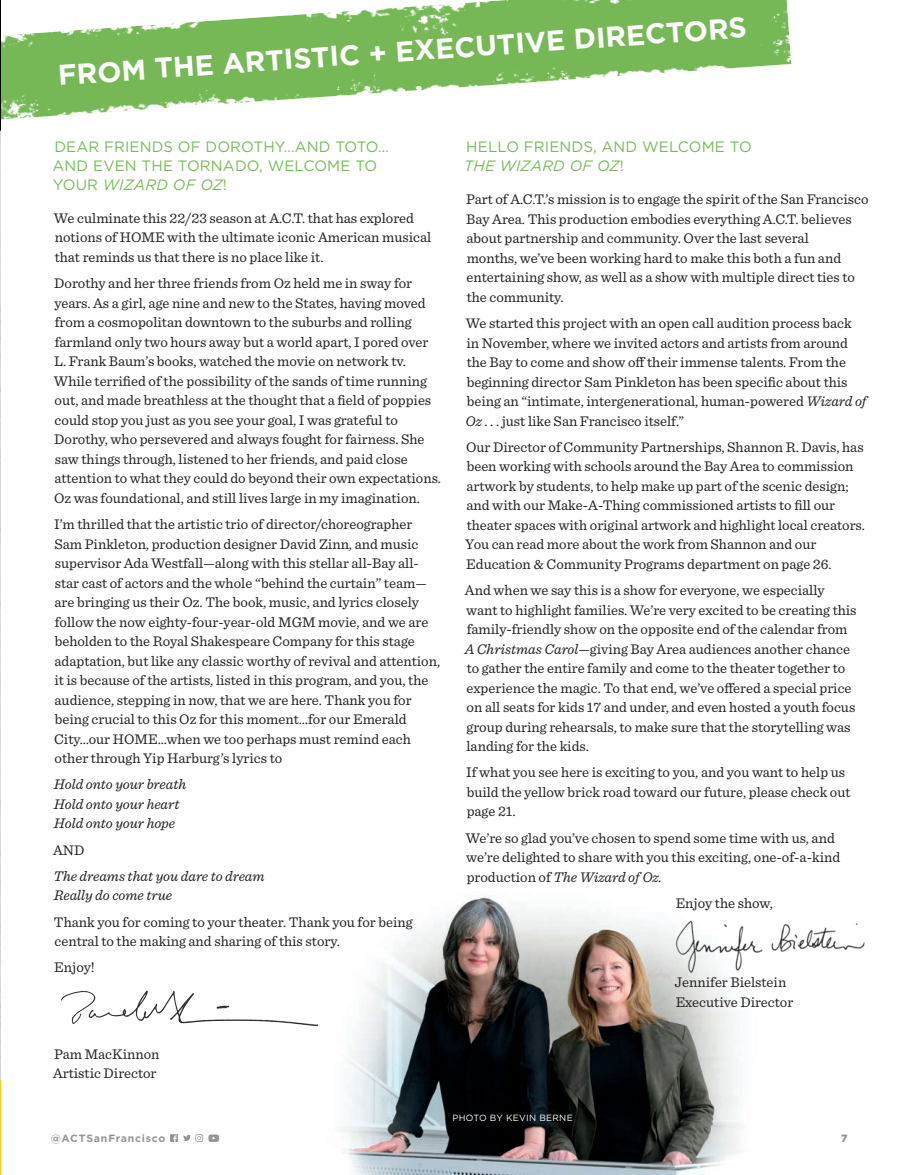
<style>
.page{position:relative;width:905px;height:1175px;background:#fff}
.page>*{position:absolute;margin:0;border:0;box-sizing:border-box;transform-origin:0 0}
.t1{font:700 28.5px "Gotham";color:#fff}
.t2{font:15px/18.8px "Gotham";letter-spacing:.01em;color:#75bc56}
.letter_body{font:14.7px/19.5px "Sentinel";color:#231f20}
.letter_body-2{font:italic 14.7px "Sentinel";color:#231f20}
.t3{font:700 10.5px "Gotham";letter-spacing:.075em;color:#939598}
.t4{font:900 10.5px "Gotham";color:#939598}
.Photo_Credit{font:9px "Gotham";letter-spacing:.03em;color:#fff}
.s1{font-style:italic}
</style>
<div class="page">
<img style="left:1px;top:0;width:790px;height:120px">
<img style="left:0;top:179px;width:1px;height:870px">
<svg style="left:0;top:0;width:1px;height:179px"></svg>
<svg style="left:0;top:1049px;width:1px;height:126px"></svg>
<img style="left:338px;top:895px;width:403px;height:279px">
<img style="left:669px;top:911px;width:196px;height:63px">
<img style="left:61px;top:977px;width:288px;height:62px">
<svg style="left:170px;top:1134px;width:49px;height:8px"></svg>
<p class="t1" style="left:57px;top:56px;width:691px;rotate:-4deg">FROM THE ARTISTIC + EXECUTIVE DIRECTORS</p>
<p class="t2" style="left:53px;top:137px;width:338px">DEAR FRIENDS OF DOROTHY…AND TOTO…<br>AND EVEN THE TORNADO, WELCOME TO<br>YOUR <span class="s1">WIZARD OF OZ</span>!</p>
<p class="letter_body" style="left:54px;top:207px;width:379px">We culminate this 22/23 season at A.C.T. that has explored notions of HOME with the ultimate iconic American musical that reminds us that there is no place like it.</p>
<p class="letter_body" style="left:54px;top:273px;width:388px">Dorothy and her three friends from Oz held me in sway for years. As a girl, age nine and new to the States, having moved from a cosmopolitan downtown to the suburbs and rolling farmland only two hours away but a world apart, I pored over L. Frank Baum’s books, watched the movie on network tv.<br>While terrified of the possibility of the sands of time running out, and made breathless at the thought that a field of poppies could stop you just as you see your goal, I was grateful to Dorothy, who persevered and always fought for fairness. She saw things through, listened to her friends, and paid close attention to what they could do beyond their own expectations.<br>Oz was foundational, and still lives large in my imagination.</p>
<p class="letter_body" style="left:54px;top:513px;width:387px">I’m thrilled that the artistic trio of director/choreographer Sam Pinkleton, production designer David Zinn, and music supervisor Ada Westfall—along with this stellar all-Bay all&shy;star cast of actors and the whole “behind the curtain” team— are bringing us their Oz. The book, music, and lyrics closely follow the now eighty-four-year-old MGM movie, and we are beholden to the Royal Shakespeare Company for this stage adaptation, but like any classic worthy of revival and attention, it is because of the artists, listed in this program, and you, the audience, stepping in now, that we are here. Thank you for being crucial to this Oz for this moment…for our Emerald City…our HOME…when we too perhaps must remind each other through Yip Harburg’s lyrics to</p>
<p class="letter_body-2" style="left:54px;top:773px;width:134px">Hold onto your breath</p>
<p class="letter_body-2" style="left:54px;top:793px;width:127px">Hold onto your heart</p>
<p class="letter_body-2" style="left:54px;top:812px;width:123px">Hold onto your hope</p>
<p class="letter_body" style="left:53px;top:839px;width:33px">AND</p>
<p class="letter_body-2" style="left:53px;top:865px;width:213px">The dreams that you dare to dream</p>
<p class="letter_body-2" style="left:54px;top:884px;width:120px">Really do come true</p>
<p class="letter_body" style="left:54px;top:911px;width:360px">Thank you for coming to your theater. Thank you for being central to the making and sharing of this story.</p>
<p class="letter_body" style="left:54px;top:956px;width:42px">Enjoy!</p>
<p class="t2" style="left:464px;top:137px;width:289px">HELLO FRIENDS, AND WELCOME TO<br><span class="s1">THE WIZARD OF OZ</span>!</p>
<p class="letter_body" style="left:466px;top:189px;width:404px">Part of A.C.T.’s mission is to engage the spirit of the San Francisco Bay Area. This production embodies everything A.C.T. believes about partnership and community. Over the last several<br>months, we’ve been working hard to make this both a fun and entertaining show, as well as a show with multiple direct ties to the community.</p>
<p class="letter_body" style="left:465px;top:312px;width:402px">We started this project with an open call audition process back in November, where we invited actors and artists from around the Bay to come and show off their immense talents. From the beginning director Sam Pinkleton has been specific about this being an “intimate, intergenerational, human-powered <span class="s1">Wizard of Oz</span> . . . just like San Francisco itself.”</p>
<p class="letter_body" style="left:465px;top:436px;width:401px">Our Director of Community Partnerships, Shannon R. Davis, has been working with schools around the Bay Area to commission artwork by students, to help make up part of the scenic design; and with our Make-A-Thing commissioned artists to fill our theater spaces with original artwork and highlight local creators.<br>You can read more about the work from Shannon and our Education &amp; Community Programs department on page 26.</p>
<p class="letter_body" style="left:464px;top:579px;width:393px">And when we say this is a show for everyone, we especially want to highlight families. We’re very excited to be creating this family-friendly show on the opposite end of the calendar from <span class="s1">A Christmas Carol</span>—giving Bay Area audiences another chance to gather the entire family and come to the theater together to experience the magic. To that end, we’ve offered a special price on all seats for kids 17 and under, and even hosted a youth focus group during rehearsals, to make sure that the storytelling was landing for the kids.</p>
<p class="letter_body" style="left:466px;top:761px;width:386px">If what you see here is exciting to you, and you want to help us build the yellow brick road toward our future, please check out page 21.</p>
<p class="letter_body" style="left:466px;top:827px;width:376px">We’re so glad you’ve chosen to spend some time with us, and we’re delighted to share with you this exciting, one-of-a-kind production of <span class="s1">The Wizard of Oz.</span></p>
<p class="letter_body" style="left:675px;top:892px;width:99px">Enjoy the show,</p>
<p class="letter_body" style="left:674px;top:971px;width:113px">Jennifer Bielstein</p>
<p class="letter_body" style="left:675px;top:991px;width:119px">Executive Director</p>
<p class="letter_body" style="left:54px;top:1043px;width:107px">Pam MacKinnon</p>
<p class="letter_body" style="left:53px;top:1062px;width:105px">Artistic Director</p>
<p class="Photo_Credit" style="left:452px;top:1112px;width:122px">PHOTO BY KEVIN BERNE</p>
<p class="t3" style="left:51px;top:1131px;width:116px">@ACTSanFrancisco</p>
<p class="t4" style="left:841px;top:1131px;width:8px">7</p>
</div>
